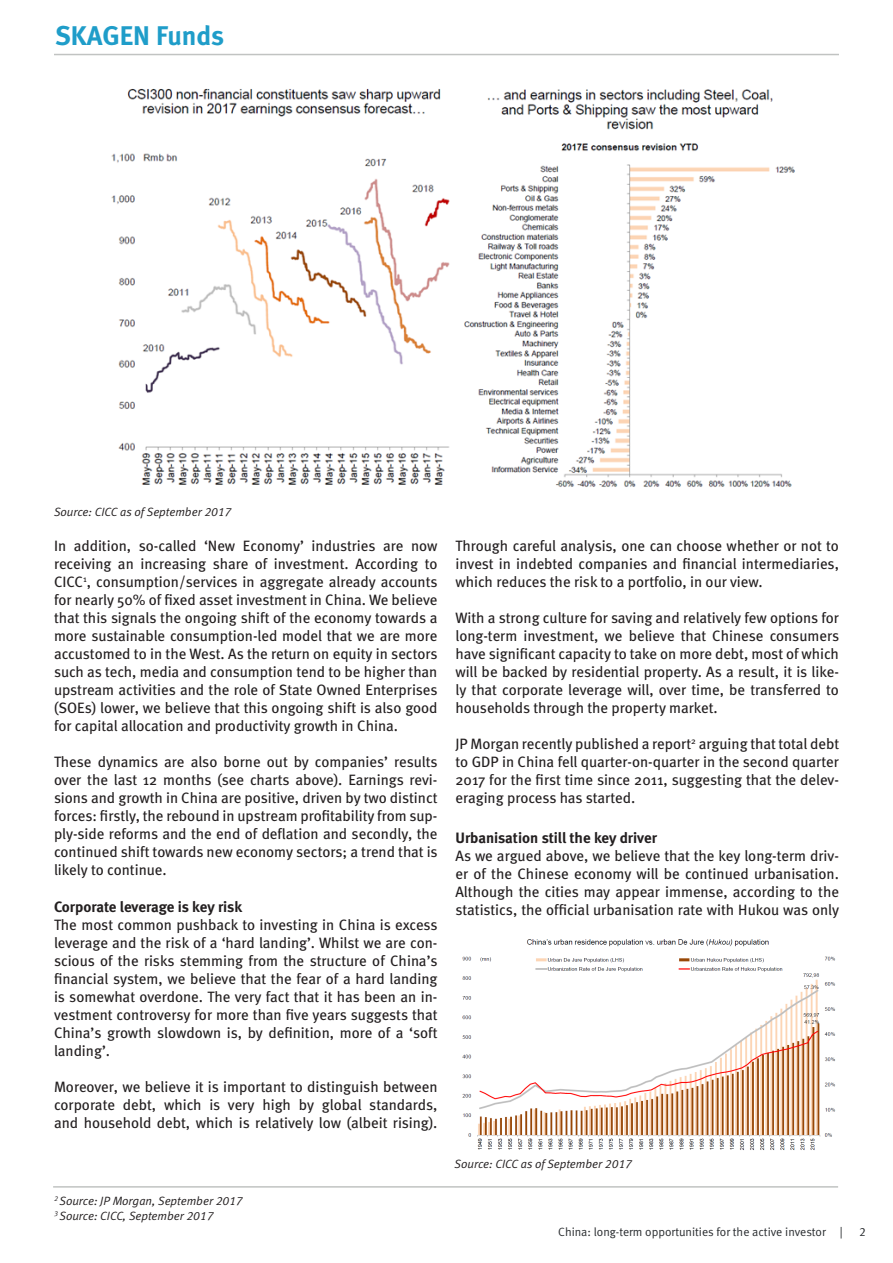
<style>
.page{position:relative;width:893px;height:1263px;background:#fff}
.page>*{position:absolute;margin:0;border:0;box-sizing:border-box;transform-origin:0 0}
.t1{font:27px "Meta Bold LF";color:#1f9dc9}
.t2{font:15px/18px "Meta";color:#231f20;text-align:justify}
.t3{font:15px "Meta Bold LF";color:#231f20}
.t4{font:italic 12px "Meta Normal LF";color:#231f20}
.t5{font:12px "Meta Normal LF";color:#292c2f}
</style>
<div class="page">
<hr style="left:54px;top:54px;width:785px;height:1px;background:#c1c3c2">
<img style="left:111px;top:89px;width:684px;height:398px">
<hr style="left:53px;top:1186px;width:785px;height:1px;background:#c1c3c2">
<img style="left:462px;top:939px;width:374px;height:211px">
<p class="t1" style="left:55px;top:18px;width:171px">SKAGEN Funds</p>
<p class="t4" style="left:54px;top:505px;width:179px">Source: CICC as of September 2017</p>
<p class="t2" style="left:54px;top:536px;width:385px">In addition, so-called ‘New Economy’ industries are now receiving an increasing share of investment. According to CICC<sup>1</sup>, consumption/services in aggregate already accounts for nearly 50% of fixed asset investment in China. We believe that this signals the ongoing shift of the economy towards a more sustainable consumption-led model that we are more accustomed to in the West. As the return on equity in sectors such as tech, media and consumption tend to be higher than upstream activities and the role of State Owned Enterprises (SOEs) lower, we believe that this ongoing shift is also good for capital allocation and productivity growth in China.</p>
<p class="t2" style="left:54px;top:752px;width:385px">These dynamics are also borne out by companies’ results over the last 12 months (see charts above). Earnings revi&shy;sions and growth in China are positive, driven by two distinct forces: firstly, the rebound in upstream profitability from sup&shy;ply-side reforms and the end of deflation and secondly, the continued shift towards new economy sectors; a trend that is likely to continue.</p>
<p class="t3" style="left:54px;top:897px;width:190px">Corporate leverage is key risk</p>
<p class="t2" style="left:54px;top:915px;width:385px">The most common pushback to investing in China is excess leverage and the risk of a ‘hard landing’. Whilst we are con&shy;scious of the risks stemming from the structure of China’s financial system, we believe that the fear of a hard landing is somewhat overdone. The very fact that it has been an in&shy;vestment controversy for more than five years suggests that China’s growth slowdown is, by definition, more of a ‘soft landing’.</p>
<p class="t2" style="left:54px;top:1077px;width:385px">Moreover, we believe it is important to distinguish between corporate debt, which is very high by global standards, and household debt, which is relatively low (albeit rising).</p>
<p class="t4" style="left:54px;top:1194px;width:190px"><sup>2</sup> Source: JP Morgan, September 2017</p>
<p class="t4" style="left:54px;top:1208px;width:161px"><sup>3</sup> Source: CICC, September 2017</p>
<p class="t2" style="left:455px;top:536px;width:385px">Through careful analysis, one can choose whether or not to invest in indebted companies and financial intermediaries, which reduces the risk to a portfolio, in our view.</p>
<p class="t2" style="left:455px;top:608px;width:385px">With a strong culture for saving and relatively few options for long-term investment, we believe that Chinese consumers have significant capacity to take on more debt, most of which will be backed by residential property. As a result, it is like&shy;ly that corporate leverage will, over time, be transferred to households through the property market.</p>
<p class="t2" style="left:455px;top:734px;width:385px">JP Morgan recently published a report<sup>2</sup> arguing that total debt to GDP in China fell quarter-on-quarter in the second quarter 2017 for the first time since 2011, suggesting that the delev&shy;eraging process has started.</p>
<p class="t3" style="left:455px;top:828px;width:203px">Urbanisation still the key driver</p>
<p class="t2" style="left:455px;top:847px;width:385px">As we argued above, we believe that the key long-term driv&shy;er of the Chinese economy will be continued urbanisation.<br>Although the cities may appear immense, according to the statistics, the official urbanisation rate with Hukou was only</p>
<p class="t4" style="left:455px;top:1157px;width:179px">Source: CICC as of September 2017</p>
<p class="t5" style="left:558px;top:1225px;width:286px">China: long-term opportunities for the active investor |</p>
<p class="t5" style="left:859px;top:1225px;width:8px">2</p>
</div>
